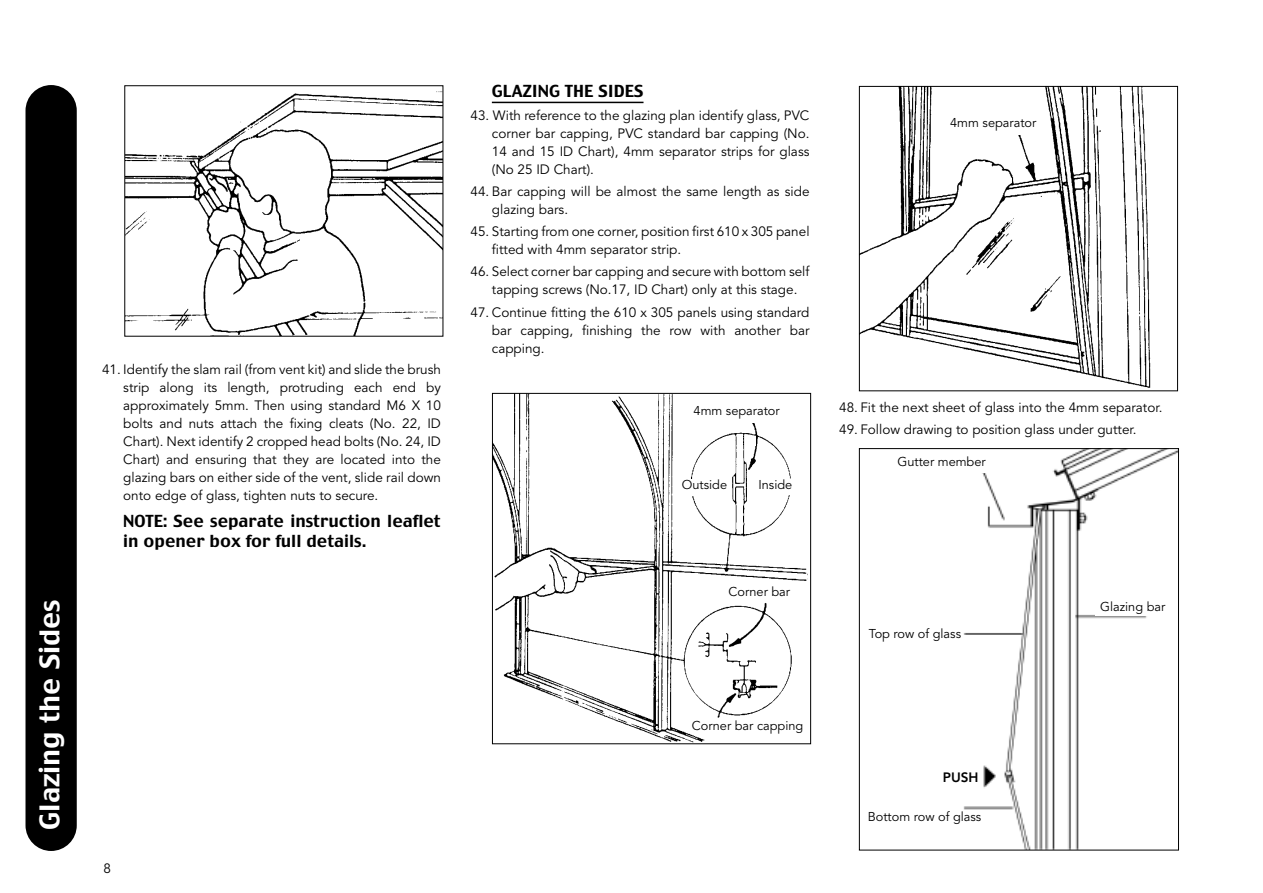
<style>
.page{position:relative;width:1263px;height:893px;background:#fff}
.page>*{position:absolute;margin:0;border:0;box-sizing:border-box;transform-origin:0 0}
.t1{font:27px "Charcoal";color:#fff}
.t2{font:16.5px/19.8px "Charcoal";color:#000}
.t3{font:13.5px/18px "Avenir";color:#000;text-align:justify}
.t4{font:800 13.5px "Avenir";color:#000}
.t5{font:12.75px "Avenir";color:#000}
</style>
<div class="page">
<div style="left:26px;top:85px;width:51px;height:766px;background:#000;border-radius:26px"></div>
<hr style="left:492px;top:102px;width:151px;height:1px;background:#000">
<img style="left:494px;top:395px;width:314px;height:347px">
<div style="left:492px;top:393px;width:319px;height:351px;border:1px solid #000"></div>
<img style="left:861px;top:88px;width:290px;height:300px">
<div style="left:859px;top:86px;width:319px;height:305px;border:1px solid #000"></div>
<img style="left:963px;top:450px;width:214px;height:398px">
<div style="left:859px;top:448px;width:320px;height:402px;border:1px solid #000"></div>
<div style="left:690px;top:405px;width:93px;height:17px;background:#fff"></div>
<div style="left:947px;top:117px;width:93px;height:17px;background:#fff"></div>
<div style="left:895px;top:456px;width:93px;height:17px;background:#fff"></div>
<div style="left:942px;top:772px;width:38px;height:17px;background:#fff"></div>
<div style="left:1095px;top:601px;width:76px;height:14px;background:#fff"></div>
<div style="left:868px;top:811px;width:116px;height:18px;background:#fff"></div>
<div style="left:679px;top:479px;width:51px;height:17px;background:#fff"></div>
<div style="left:720px;top:587px;width:79px;height:15px;background:#fff"></div>
<div style="left:692px;top:720px;width:113px;height:15px;background:#fff"></div>
<div style="left:753px;top:480px;width:45px;height:14px;background:#fff"></div>
<img style="left:126px;top:91px;width:315px;height:244px">
<div style="left:124px;top:85px;width:319px;height:252px;border:1px solid #000"></div>
<h1 class="t1" style="left:35px;top:830px;width:232px;rotate:-90deg">Glazing the Sides</h1>
<p class="t3" style="left:123px;top:361px;width:319px;text-indent:-21px">41. Identify the slam rail (from vent kit) and slide the brush strip along its length, protruding each end by approximately 5mm. Then using standard M6 X 10 bolts and nuts attach the fixing cleats (No. 22, ID Chart). Next identify 2 cropped head bolts (No. 24, ID Chart) and ensuring that they are located into the glazing bars on either side of the vent, slide rail down onto edge of glass, tighten nuts to secure.</p>
<p class="t2" style="left:123px;top:512px;width:319px">NOTE: See separate instruction leaflet in opener box for full details.</p>
<p class="t2" style="left:492px;top:82px;width:153px">GLAZING THE SIDES</p>
<p class="t3" style="left:492px;top:107px;width:319px;text-indent:-21px">43. With reference to the glazing plan identify glass, PVC corner bar capping, PVC standard bar capping (No.<br>14 and 15 ID Chart), 4mm separator strips for glass (No 25 ID Chart).</p>
<p class="t3" style="left:492px;top:183px;width:319px;text-indent:-21px">44. Bar capping will be almost the same length as side glazing bars.</p>
<p class="t3" style="left:492px;top:224px;width:319px;text-indent:-21px">45. Starting from one corner, position first 610 x 305 panel fitted with 4mm separator strip.</p>
<p class="t3" style="left:492px;top:264px;width:319px;text-indent:-21px">46. Select corner bar capping and secure with bottom self tapping screws (No.17, ID Chart) only at this stage.</p>
<p class="t3" style="left:492px;top:304px;width:319px;text-indent:-21px">47. Continue fitting the 610 x 305 panels using standard bar capping, finishing the row with another bar capping.</p>
<p class="t5" style="left:694px;top:405px;width:88px">4mm separator</p>
<p class="t5" style="left:682px;top:479px;width:47px">Outside</p>
<p class="t5" style="left:758px;top:480px;width:35px">Inside</p>
<p class="t5" style="left:950px;top:117px;width:88px">4mm separator</p>
<p class="t3" style="left:839px;top:399px;width:325px">48. Fit the next sheet of glass into the 4mm separator.</p>
<p class="t3" style="left:839px;top:422px;width:299px">49. Follow drawing to position glass under gutter.</p>
<p class="t5" style="left:897px;top:456px;width:90px">Gutter member</p>
<p class="t5" style="left:728px;top:587px;width:63px">Corner bar</p>
<p class="t5" style="left:869px;top:628px;width:94px">Top row of glass</p>
<p class="t5" style="left:1100px;top:601px;width:67px">Glazing bar</p>
<p class="t3" style="left:103px;top:860px;width:9px">8</p>
<p class="t5" style="left:692px;top:720px;width:113px">Corner bar capping</p>
<p class="t4" style="left:943px;top:772px;width:37px">PUSH</p>
<p class="t5" style="left:868px;top:811px;width:115px">Bottom row of glass</p>
</div>
